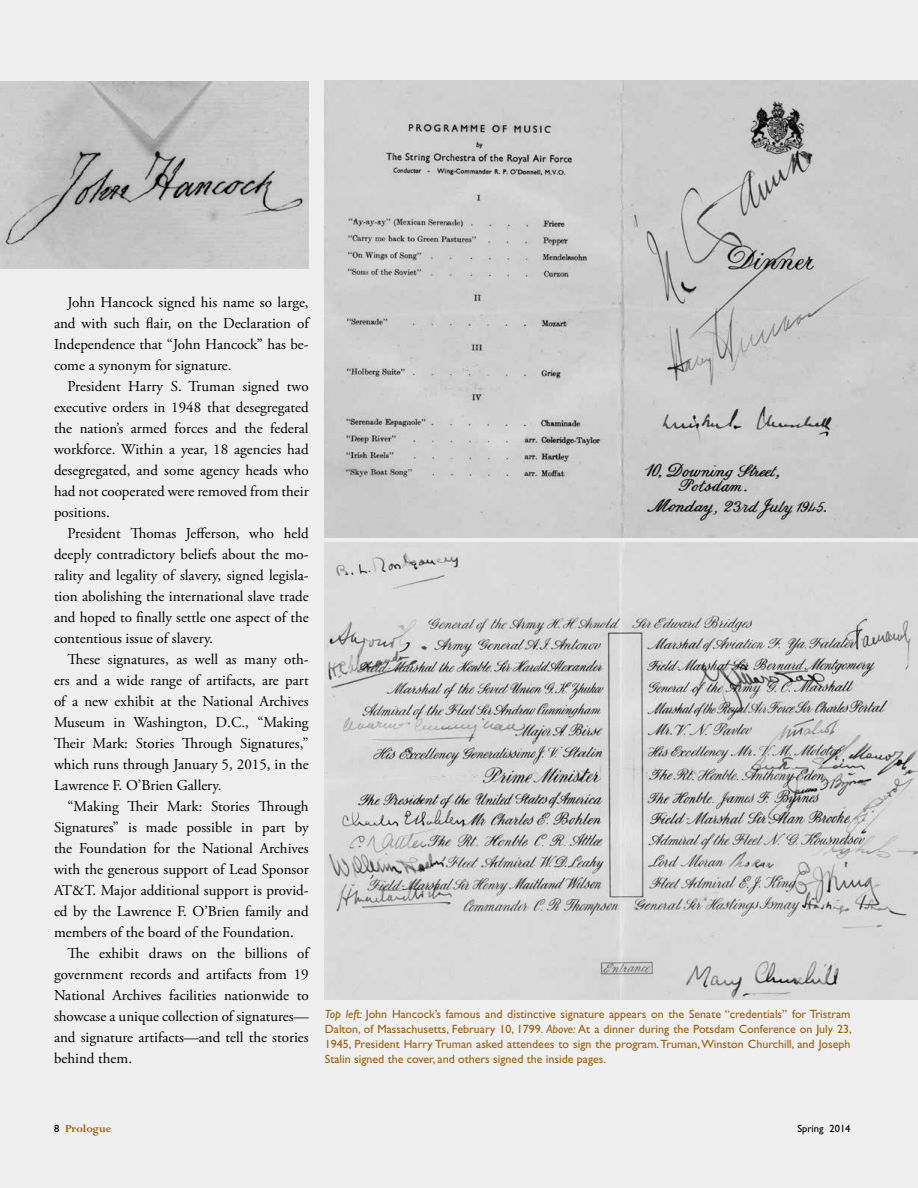
<style>
.page{position:relative;width:918px;height:1188px;background:#efeff0}
.page>*{position:absolute;margin:0;border:0;box-sizing:border-box;transform-origin:0 0}
.t1{font:15px "Adobe Garamond Pro";color:#000}
.t2{font:12px/15px "Gill Sans Std";color:#9b5f0e;text-align:justify}
.t3{font:700 12px "Perpetua Std";color:#9b5f0e}
.t4{font:10.5px "Gill Sans Std";color:#000}
.s1{font-style:italic}
.s2{font-family:"Gill Sans Std";font-weight:400;font-size:10.5px;color:#000}
</style>
<div class="page">
<img style="left:325px;top:81px;width:592px;height:456px">
<img style="left:325px;top:543px;width:592px;height:456px">
<img style="left:0;top:81px;width:309px;height:188px">
<p class="t1" style="left:68px;top:293px;width:243px">John Hancock signed his name so large,</p>
<p class="t1" style="left:54px;top:314px;width:256px">and with such flair, on the Declaration of</p>
<p class="t1" style="left:54px;top:335px;width:256px">Independence that “John Hancock” has be-</p>
<p class="t1" style="left:54px;top:356px;width:179px">come a synonym for signature.</p>
<p class="t1" style="left:68px;top:377px;width:243px">President Harry S. Truman signed two</p>
<p class="t1" style="left:54px;top:398px;width:256px">executive orders in 1948 that desegregated</p>
<p class="t1" style="left:54px;top:419px;width:256px">the nation’s armed forces and the federal</p>
<p class="t1" style="left:54px;top:440px;width:256px">workforce. Within a year, 18 agencies had</p>
<p class="t1" style="left:54px;top:461px;width:256px">desegregated, and some agency heads who</p>
<p class="t1" style="left:54px;top:482px;width:256px">had not cooperated were removed from their</p>
<p class="t1" style="left:54px;top:503px;width:57px">positions.</p>
<p class="t1" style="left:68px;top:524px;width:243px">President Thomas Jefferson, who held</p>
<p class="t1" style="left:54px;top:545px;width:256px">deeply contradictory beliefs about the mo-</p>
<p class="t1" style="left:54px;top:566px;width:256px">rality and legality of slavery, signed legisla-</p>
<p class="t1" style="left:54px;top:587px;width:256px">tion abolishing the international slave trade</p>
<p class="t1" style="left:54px;top:608px;width:256px">and hoped to finally settle one aspect of the</p>
<p class="t1" style="left:54px;top:629px;width:161px">contentious issue of slavery.</p>
<p class="t1" style="left:68px;top:650px;width:243px">These signatures, as well as many oth-</p>
<p class="t1" style="left:54px;top:671px;width:256px">ers and a wide range of artifacts, are part</p>
<p class="t1" style="left:54px;top:692px;width:256px">of a new exhibit at the National Archives</p>
<p class="t1" style="left:54px;top:713px;width:256px">Museum in Washington, D.C., “Making</p>
<p class="t1" style="left:54px;top:734px;width:256px">Their Mark: Stories Through Signatures,”</p>
<p class="t1" style="left:54px;top:755px;width:256px">which runs through January 5, 2015, in the</p>
<p class="t1" style="left:54px;top:776px;width:169px">Lawrence F. O’Brien Gallery.</p>
<p class="t1" style="left:68px;top:797px;width:243px">“Making Their Mark: Stories Through</p>
<p class="t1" style="left:54px;top:818px;width:256px">Signatures” is made possible in part by</p>
<p class="t1" style="left:54px;top:839px;width:256px">the Foundation for the National Archives</p>
<p class="t1" style="left:54px;top:860px;width:256px">with the generous support of Lead Sponsor</p>
<p class="t1" style="left:54px;top:881px;width:256px">AT&amp;T. Major additional support is provid-</p>
<p class="t1" style="left:54px;top:902px;width:256px">ed by the Lawrence F. O’Brien family and</p>
<p class="t1" style="left:54px;top:923px;width:241px">members of the board of the Foundation.</p>
<p class="t1" style="left:68px;top:944px;width:243px">The exhibit draws on the billions of</p>
<p class="t1" style="left:54px;top:965px;width:256px">government records and artifacts from 19</p>
<p class="t1" style="left:54px;top:986px;width:256px">National Archives facilities nationwide to</p>
<p class="t1" style="left:54px;top:1007px;width:256px">showcase a unique collection of signatures—</p>
<p class="t1" style="left:54px;top:1028px;width:256px">and signature artifacts—and tell the stories</p>
<p class="t1" style="left:54px;top:1049px;width:80px">behind them.</p>
<p class="t2" style="left:325px;top:1007px;width:528px"><span class="s1">Top left:</span> John Hancock’s famous and distinctive signature appears on the Senate “credentials” for Tristram Dalton, of Massachusetts, February 10, 1799. <span class="s1">Above:</span> At a dinner during the Potsdam Conference on July 23, 1945, President Harry Truman asked attendees to sign the program. Truman, Winston Churchill, and Joseph Stalin signed the cover, and others signed the inside pages.</p>
<p class="t3" style="left:54px;top:1123px;width:59px"><span class="s2">8</span> Prologue</p>
<p class="t4" style="left:797px;top:1122px;width:55px">Spring 2014</p>
</div>
